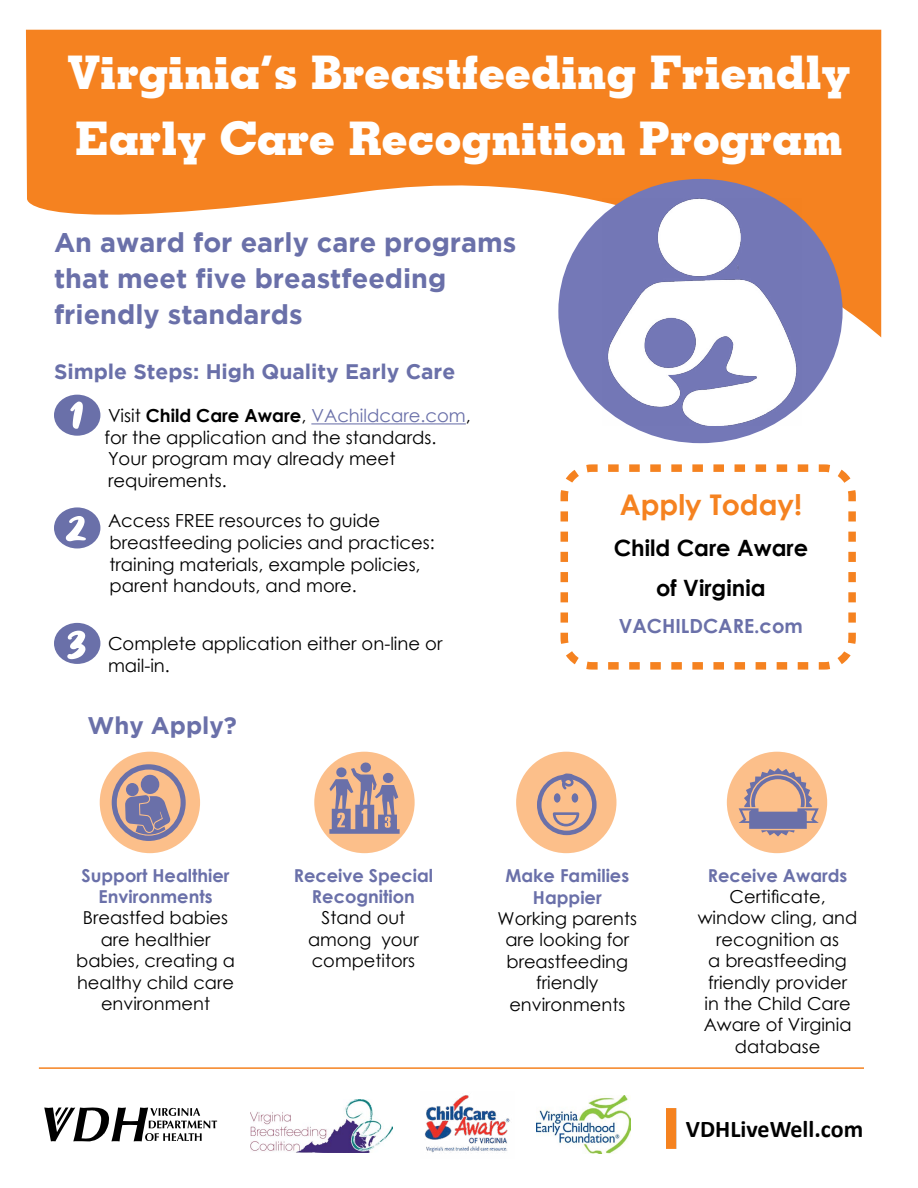
<style>
.page{position:relative;width:918px;height:1188px;background:#fff}
.page>*{position:absolute;margin:0;border:0;box-sizing:border-box;transform-origin:0 0}
.t1{font:700 46.5px/65.4px "Geometric Slab 703 BT Xtra";letter-spacing:.01em;color:#fff}
.t2{font:46.5px "Manthul";color:#fff;scale:1.23 1}
.t3{font:700 28.5px "Century Gothic";color:#f58220}
.t4{font:700 27px/36px "Gotham";color:#6a70a9}
.t5{font:700 24px "Calibri";color:#000}
.t6{font:700 24px "Gotham";color:#6a70a9}
.t7{font:700 22.5px/40.5px "Century Gothic";color:#000;text-align:center}
.t8{font:700 21px "Gotham";color:#6a70a9}
.t9{font:700 19.5px "Century Gothic";color:#6a70a9}
.t10{font:18px/21.6px "Century Gothic";color:#000}
.t11{font:17.85px/21.5px "Century Gothic";color:#000;text-align:center}
.t12{font:700 17.85px/21.5px "Century Gothic";color:#6a70a9;text-align:center}
.s1{font-weight:700}
.s2{color:#6a70a9}
</style>
<div class="page">
<svg style="left:25px;top:30px;width:856px;height:308px;fill:#f58220"></svg>
<div style="left:558px;top:179px;width:285px;height:264px;background:#7478b7;border-radius:50%"></div>
<hr style="left:311px;top:423px;width:155px;height:1px;background:#6a70a9">
<div style="left:54px;top:395px;width:46px;height:41px;background:#6a70a9;border-radius:50%"></div>
<div style="left:54px;top:507px;width:46px;height:41px;background:#6a70a9;border-radius:50%"></div>
<div style="left:54px;top:623px;width:46px;height:41px;background:#6a70a9;border-radius:50%"></div>
<div style="left:727px;top:752px;width:100px;height:101px;background:#fcbf8a;border-radius:50%"></div>
<div style="left:516px;top:752px;width:101px;height:101px;background:#fcbf8a;border-radius:50%"></div>
<div style="left:314px;top:752px;width:101px;height:101px;background:#fcbf8a;border-radius:50%"></div>
<div style="left:100px;top:752px;width:100px;height:101px;background:#fcbf8a;border-radius:50%"></div>
<img style="left:602px;top:199px;width:200px;height:227px">
<svg style="left:560px;top:464px;width:296px;height:206px"></svg>
<img style="left:667px;top:1109px;width:10px;height:40px">
<svg style="left:44px;top:1108px;width:173px;height:33px"></svg>
<hr style="left:39px;top:1067px;width:825px;height:2px;background:#f58220">
<div style="left:537px;top:775px;width:60px;height:60px;border:4px solid #6a70a9;border-radius:50%"></div>
<svg style="left:553px;top:812px;width:26px;height:14px"></svg>
<svg style="left:561px;top:774px;width:14px;height:16px"></svg>
<div style="left:554px;top:793px;width:6px;height:10px;background:#6a70a9;border-radius:50%"></div>
<div style="left:572px;top:793px;width:6px;height:10px;background:#6a70a9;border-radius:50%"></div>
<svg style="left:112px;top:764px;width:74px;height:77px"></svg>
<svg style="left:739px;top:768px;width:80px;height:69px"></svg>
<svg style="left:329px;top:762px;width:71px;height:72px"></svg>
<img style="left:424px;top:1095px;width:86px;height:58px">
<img style="left:537px;top:1096px;width:94px;height:57px">
<img style="left:251px;top:1100px;width:141px;height:52px">
<h1 class="t1" style="left:68px;top:40px;width:784px">Virginia’s Breastfeeding Friendly<br>Early Care Recognition Program</h1>
<h3 class="t4" style="left:54px;top:224px;width:464px">An award for early care programs that meet five breastfeeding friendly standards</h3>
<p class="t8" style="left:54px;top:359px;width:403px">Simple Steps: High Quality Early Care</p>
<h1 class="t2" style="left:71px;top:396px;width:11px">1</h1>
<p class="t10" style="left:104px;top:405px;width:368px">Visit <span class="s1">Child Care Aware</span>, <span class="s2">VAchildcare.com</span>, for the application and the standards.<br>Your program may already meet requirements.</p>
<h1 class="t2" style="left:67px;top:510px;width:18px">2</h1>
<p class="t10" style="left:108px;top:510px;width:328px">Access FREE resources to guide breastfeeding policies and practices: training materials, example policies, parent handouts, and more.</p>
<h1 class="t2" style="left:67px;top:626px;width:17px">3</h1>
<p class="t10" style="left:108px;top:633px;width:336px">Complete application either on-line or mail-in.</p>
<h3 class="t6" style="left:87px;top:711px;width:151px">Why Apply?</h3>
<h2 class="t3" style="left:620px;top:483px;width:184px">Apply Today!</h2>
<p class="t7" style="left:614px;top:526px;width:196px">Child Care Aware of Virginia</p>
<p class="t9" style="left:619px;top:611px;width:186px">VACHILDCARE.com</p>
<p class="t12" style="left:82px;top:864px;width:149px">Support Healthier<br>Environments</p>
<p class="t11" style="left:76px;top:907px;width:160px">Breastfed babies are healthier babies, creating a healthy child care environment</p>
<p class="t12" style="left:294px;top:864px;width:141px">Receive Special<br>Recognition</p>
<p class="t11" style="left:308px;top:907px;width:112px">Stand out among your competitors</p>
<p class="t12" style="left:506px;top:864px;width:125px">Make Families<br>Happier</p>
<p class="t11" style="left:498px;top:908px;width:141px">Working parents are looking for breastfeeding friendly environments</p>
<p class="t12" style="left:708px;top:864px;width:141px">Receive Awards</p>
<p class="t11" style="left:698px;top:886px;width:161px">Certificate, window cling, and recognition as<br>a breastfeeding friendly provider<br>in the Child Care<br>Aware of Virginia database</p>
<h3 class="t5" style="left:686px;top:1114px;width:179px">VDHLiveWell.com</h3>
</div>
